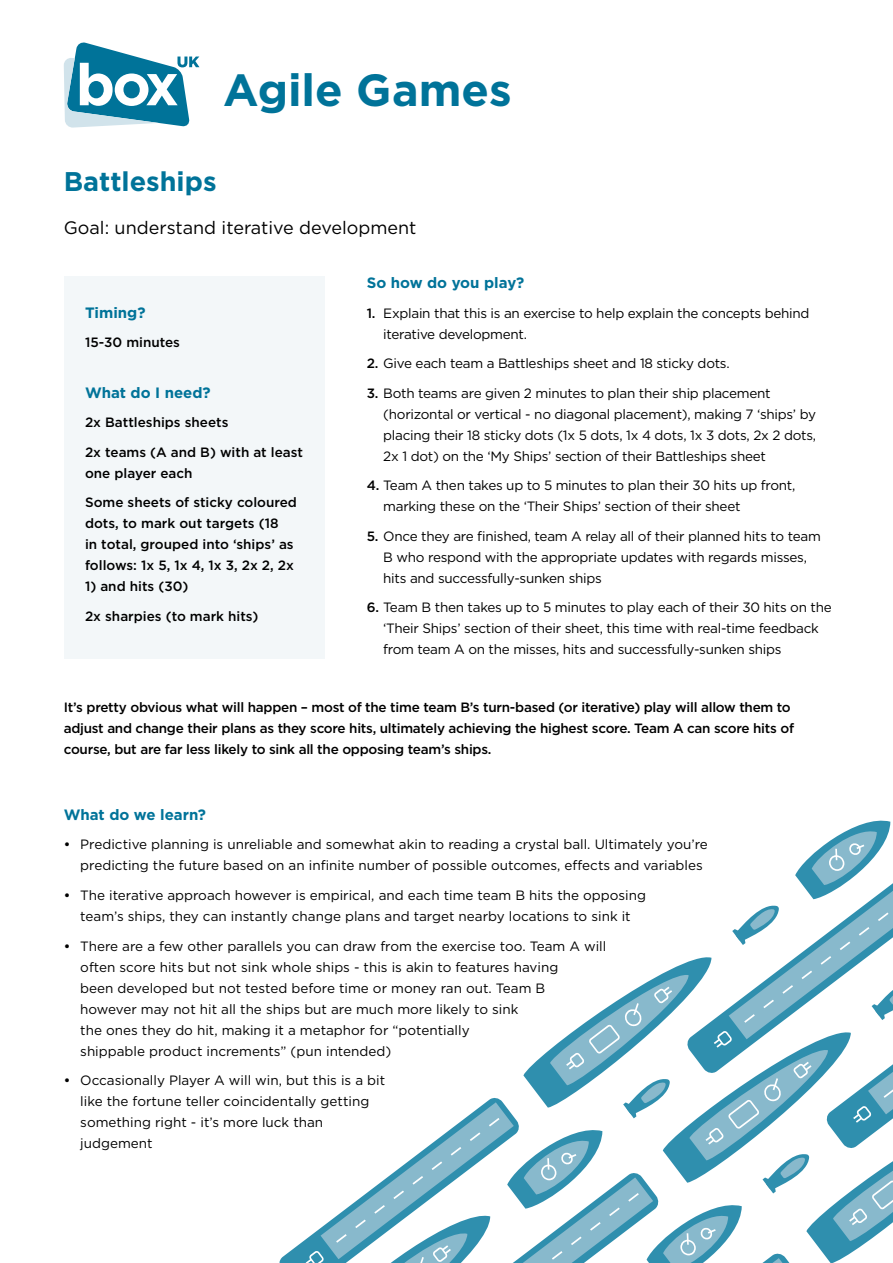
<style>
.page{position:relative;width:893px;height:1263px;background:#fff}
.page>*{position:absolute;margin:0;border:0;box-sizing:border-box;transform-origin:0 0}
.t1{font:700 45px "Gotham";color:#007399}
.t2{font:700 27px "Gotham";color:#007399}
.t3{font:18px "Gotham";color:#000}
.t4{font:700 15px "Gotham";color:#007399}
.t5{font:13.5px/21px "Gotham";letter-spacing:-.02em;color:#000}
.t6{font:13.5px/21px "Gotham";color:#000}
.t7{font:500 13.5px/21px "Gotham";letter-spacing:-.02em;color:#000}
.t8{font:500 13.5px/21px "Gotham";color:#000}
.s1{font-weight:500}
</style>
<div class="page">
<svg style="left:64px;top:42px;width:135px;height:86px"></svg>
<div style="left:64px;top:276px;width:260px;height:383px;background:#f3f7f9"></div>
<svg style="left:279px;top:820px;width:614px;height:443px"></svg>
<p class="t1" style="left:223px;top:61px;width:290px">Agile Games</p>
<p class="t2" style="left:64px;top:164px;width:154px">Battleships</p>
<p class="t3" style="left:64px;top:216px;width:354px">Goal: understand iterative development</p>
<p class="t4" style="left:85px;top:303px;width:62px">Timing?</p>
<p class="t8" style="left:85px;top:332px;width:96px">15-30 minutes</p>
<p class="t4" style="left:85px;top:383px;width:127px">What do I need?</p>
<p class="t8" style="left:85px;top:412px;width:145px">2x Battleships sheets</p>
<p class="t8" style="left:85px;top:441px;width:219px">2x teams (A and B) with at least one player each</p>
<p class="t8" style="left:85px;top:492px;width:213px">Some sheets of sticky coloured dots, to mark out targets (18<br>in total, grouped into ‘ships’ as follows: 1x 5, 1x 4, 1x 3, 2x 2, 2x</p>
<p class="t8" style="left:85px;top:576px;width:105px">1) and hits (30)</p>
<p class="t8" style="left:85px;top:605px;width:175px">2x sharpies (to mark hits)</p>
<p class="t4" style="left:367px;top:273px;width:159px">So how do you play?</p>
<p class="t5" style="left:383px;top:302px;width:428px;text-indent:-16px"><span class="s1">1.</span> Explain that this is an exercise to help explain the concepts behind iterative development.</p>
<p class="t5" style="left:367px;top:353px;width:364px"><span class="s1">2.</span> Give each team a Battleships sheet and 18 sticky dots.</p>
<p class="t5" style="left:383px;top:382px;width:434px;text-indent:-16px"><span class="s1">3.</span> Both teams are given 2 minutes to plan their ship placement (horizontal or vertical - no diagonal placement), making 7 ‘ships’ by placing their 18 sticky dots (1x 5 dots, 1x 4 dots, 1x 3 dots, 2x 2 dots, 2x 1 dot) on the ‘My Ships’ section of their Battleships sheet</p>
<p class="t5" style="left:383px;top:475px;width:414px;text-indent:-16px"><span class="s1">4.</span> Team A then takes up to 5 minutes to plan their 30 hits up front, marking these on the ‘Their Ships’ section of their sheet</p>
<p class="t5" style="left:383px;top:525px;width:439px;text-indent:-16px"><span class="s1">5.</span> Once they are finished, team A relay all of their planned hits to team<br>B who respond with the appropriate updates with regards misses, hits and successfully-sunken ships</p>
<p class="t5" style="left:383px;top:597px;width:450px;text-indent:-16px"><span class="s1">6.</span> Team B then takes up to 5 minutes to play each of their 30 hits on the ‘Their Ships’ section of their sheet, this time with real-time feedback from team A on the misses, hits and successfully-sunken ships</p>
<p class="t7" style="left:64px;top:697px;width:732px">It’s pretty obvious what will happen – most of the time team B’s turn-based (or iterative) play will allow them to adjust and change their plans as they score hits, ultimately achieving the highest score. Team A can score hits of course, but are far less likely to sink all the opposing team’s ships.</p>
<p class="t4" style="left:64px;top:805px;width:144px">What do we learn?</p>
<p class="t6" style="left:80px;top:834px;width:629px;text-indent:-16px"><span class="s1">•</span> Predictive planning is unreliable and somewhat akin to reading a crystal ball. Ultimately you’re predicting the future based on an infinite number of possible outcomes, effects and variables</p>
<p class="t6" style="left:64px;top:884px;width:584px;text-align:center"><span class="s1">•</span> The iterative approach however is empirical, and each time team B hits the opposing team’s ships, they can instantly change plans and target nearby locations to sink it</p>
<p class="t6" style="left:80px;top:935px;width:528px;text-indent:-16px"><span class="s1">•</span> There are a few other parallels you can draw from the exercise too. Team A will often score hits but not sink whole ships - this is akin to features having<br>been developed but not tested before time or money ran out. Team B<br>however may not hit all the ships but are much more likely to sink<br>the ones they do hit, making it a metaphor for “potentially<br>shippable product increments” (pun intended)</p>
<p class="t6" style="left:80px;top:1069px;width:306px;text-indent:-16px"><span class="s1">•</span> Occasionally Player A will win, but this is a bit like the fortune teller coincidentally getting something right - it’s more luck than judgement</p>
</div>
